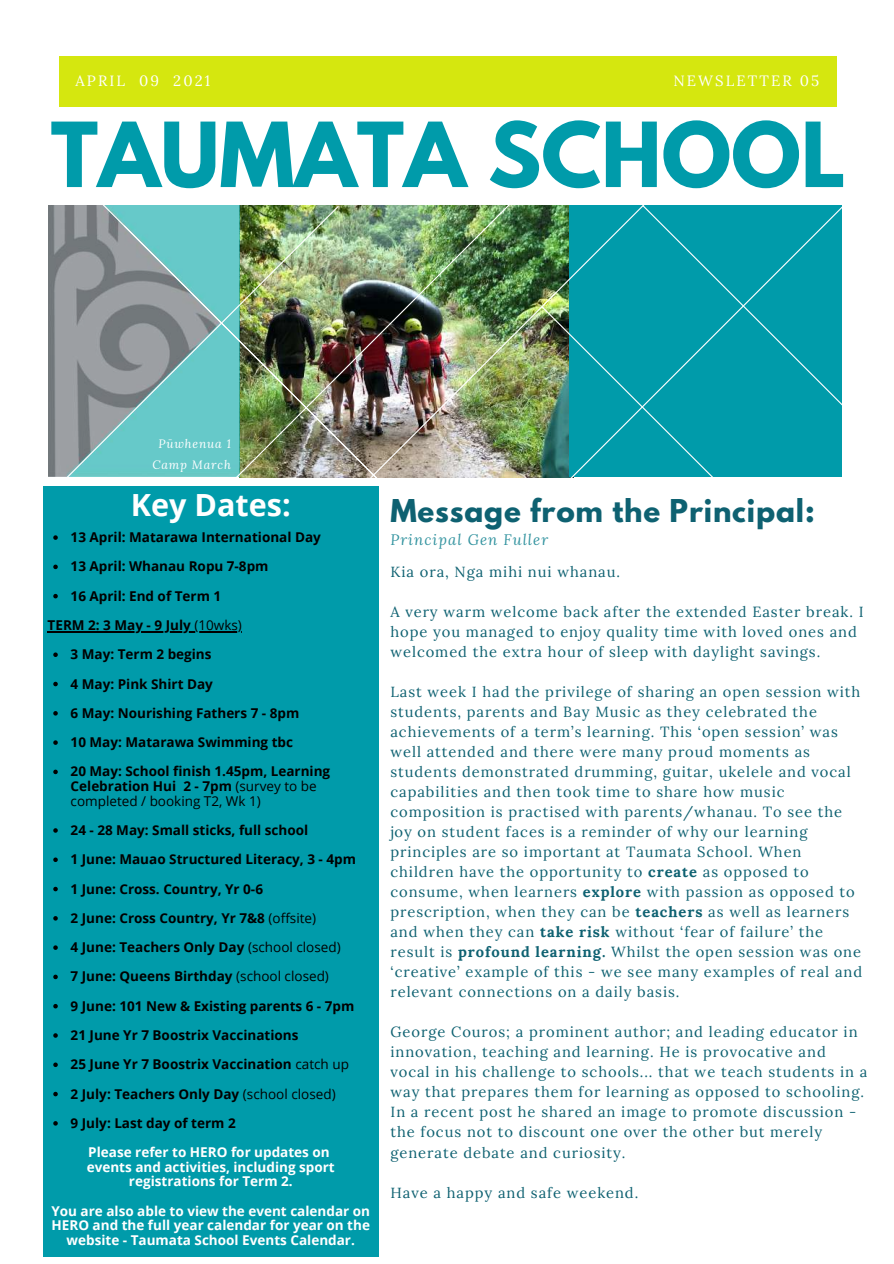
<style>
.page{position:relative;width:894px;height:1264px;background:#fff}
.page>*{position:absolute;margin:0;border:0;box-sizing:border-box;transform-origin:0 0}
.t1{font:700 79.35px "League Spartan";color:#009baa}
.t2{font:700 30.6px "Open Sans";color:#fff}
.t3{font:700 27.9px "League Spartan";letter-spacing:.03em;color:#0e6171}
.t4{font:italic 15px "Lora";letter-spacing:.07em;color:#3494a0}
.t5{font:14.85px "Lora";letter-spacing:.14em;color:#fff}
.t6{font:14.7px/20px "Lora";letter-spacing:.065em;color:#0e6171}
.t7{font:700 13.5px/29.2px "Open Sans";color:#000}
.t8{font:700 13.5px/14.7px "Open Sans";color:#fff;text-align:center}
.t9{font:13.5px/14.7px "Open Sans";color:#000}
.t10{font:italic 12px/21px "Lora";letter-spacing:.07em;color:#fff;text-align:center}
.s1{font-weight:400}
.s2{font-weight:700}
</style>
<div class="page">
<div style="left:59px;top:56px;width:777px;height:51px;background:#d5e70f"></div>
<img style="left:48px;top:205px;width:12px;height:272px">
<div style="left:44px;top:486px;width:335px;height:770px;background:#009baa"></div>
<svg style="left:60px;top:205px;width:39px;height:272px;background:#8e969a"></svg>
<svg style="left:99px;top:205px;width:135px;height:272px;background:#7ca5a7"></svg>
<img style="left:234px;top:205px;width:135px;height:19px">
<img style="left:369px;top:205px;width:196px;height:273px">
<svg style="left:565px;top:205px;width:76px;height:100px;background:#079aa5"></svg>
<img style="left:123px;top:224px;width:268px;height:254px">
<div style="left:641px;top:205px;width:201px;height:272px;background:#009baa"></div>
<svg style="left:540px;top:305px;width:179px;height:173px;background:#13989f"></svg>
<svg style="left:53px;top:535px;width:5px;height:5px"></svg>
<svg style="left:53px;top:564px;width:5px;height:5px"></svg>
<svg style="left:53px;top:594px;width:5px;height:4px"></svg>
<svg style="left:53px;top:652px;width:5px;height:5px"></svg>
<svg style="left:53px;top:681px;width:5px;height:5px"></svg>
<svg style="left:53px;top:711px;width:5px;height:4px"></svg>
<svg style="left:53px;top:740px;width:5px;height:4px"></svg>
<svg style="left:53px;top:769px;width:5px;height:5px"></svg>
<svg style="left:53px;top:828px;width:5px;height:4px"></svg>
<svg style="left:53px;top:857px;width:5px;height:5px"></svg>
<svg style="left:53px;top:886px;width:5px;height:5px"></svg>
<svg style="left:53px;top:916px;width:5px;height:4px"></svg>
<svg style="left:53px;top:945px;width:5px;height:4px"></svg>
<svg style="left:53px;top:974px;width:5px;height:5px"></svg>
<svg style="left:53px;top:1004px;width:5px;height:4px"></svg>
<svg style="left:53px;top:1033px;width:5px;height:4px"></svg>
<svg style="left:53px;top:1062px;width:5px;height:5px"></svg>
<svg style="left:53px;top:1091px;width:5px;height:5px"></svg>
<svg style="left:53px;top:1121px;width:5px;height:4px"></svg>
<hr style="left:48px;top:631px;width:55px;height:1px;background:#000">
<hr style="left:103px;top:631px;width:91px;height:1px;background:#000">
<hr style="left:194px;top:631px;width:48px;height:1px;background:#000">
<p class="t5" style="left:75px;top:71px;width:136px">APRIL 09 2021</p>
<p class="t5" style="left:673px;top:71px;width:147px">NEWSLETTER 05</p>
<h1 class="t1" style="left:51px;top:116px;width:796px">TAUMATA SCHOOL</h1>
<p class="t10" style="left:152px;top:433px;width:80px">Pūwhenua 1<br>Camp March</p>
<h2 class="t2" style="left:131px;top:483px;width:161px">Key Dates:</h2>
<p class="t7" style="left:71px;top:522px;width:252px">13 April: Matarawa International Day<br>13 April: Whanau Ropu 7-8pm<br>16 April: End of Term 1</p>
<p class="t7" style="left:48px;top:610px;width:196px">TERM 2: 3 May - 9 July <span class="s1">(10wks)</span></p>
<p class="t7" style="left:71px;top:639px;width:261px">3 May: Term 2 begins<br>4 May: Pink Shirt Day<br>6 May: Nourishing Fathers 7 - 8pm<br>10 May: Matarawa Swimming tbc<br>20 May: School finish 1.45pm, Learning</p>
<p class="t9" style="left:71px;top:778px;width:247px"><span class="s2">Celebration Hui 2 - 7pm</span> (survey to be completed / booking T2, Wk 1)</p>
<p class="t7" style="left:71px;top:815px;width:287px">24 - 28 May: Small sticks, full school<br>1 June: Mauao Structured Literacy, 3 - 4pm 1 June: Cross. Country, Yr 0-6<br>2 June: Cross Country, Yr 7&amp;8 <span class="s1">(offsite)<br></span>4 June: Teachers Only Day <span class="s1">(school closed)<br></span>7 June: Queens Birthday <span class="s1">(school closed)<br></span>9 June: 101 New &amp; Existing parents 6 - 7pm 21 June Yr 7 Boostrix Vaccinations<br>25 June Yr 7 Boostrix Vaccination <span class="s1">catch up </span>2 July: Teachers Only Day <span class="s1">(school closed)<br></span>9 July: Last day of term 2</p>
<p class="t8" style="left:87px;top:1144px;width:249px">Please refer to HERO for updates on events and activities, including sport registrations for Term 2.</p>
<p class="t8" style="left:51px;top:1203px;width:320px">You are also able to view the event calendar on<br>HERO and the full year calendar for year on the website - Taumata School Events Calendar.</p>
<h3 class="t3" style="left:390px;top:497px;width:425px">Message from the Principal:</h3>
<p class="t4" style="left:390px;top:529px;width:159px">Principal Gen Fuller</p>
<p class="t6" style="left:390px;top:561px;width:231px">Kia ora, Nga mihi nui whanau.</p>
<p class="t6" style="left:390px;top:601px;width:474px">A very warm welcome back after the extended Easter break. I hope you managed to enjoy quality time with loved ones and welcomed the extra hour of sleep with daylight savings.</p>
<p class="t6" style="left:390px;top:681px;width:473px">Last week I had the privilege of sharing an open session with students, parents and Bay Music as they celebrated the achievements of a term’s learning. This ‘open session’ was well attended and there were many proud moments as students demonstrated drumming, guitar, ukelele and vocal capabilities and then took time to share how music composition is practised with parents/whanau. To see the joy on student faces is a reminder of why our learning principles are so important at Taumata School. When children have the opportunity to <span class="s2">create</span> as opposed to consume, when learners <span class="s2">explore</span> with passion as opposed to prescription, when they can be <span class="s2">teachers</span> as well as learners and when they can <span class="s2">take risk</span> without ‘fear of failure’ the result is <span class="s2">profound learning.</span> Whilst the open session was one ‘creative’ example of this - we see many examples of real and relevant connections on a daily basis.</p>
<p class="t6" style="left:390px;top:1021px;width:478px">George Couros; a prominent author; and leading educator in innovation, teaching and learning. He is provocative and vocal in his challenge to schools... that we teach students in a way that prepares them for learning as opposed to schooling.<br>In a recent post he shared an image to promote discussion - the focus not to discount one over the other but merely generate debate and curiosity.</p>
<p class="t6" style="left:390px;top:1182px;width:249px">Have a happy and safe weekend.</p>
</div>
